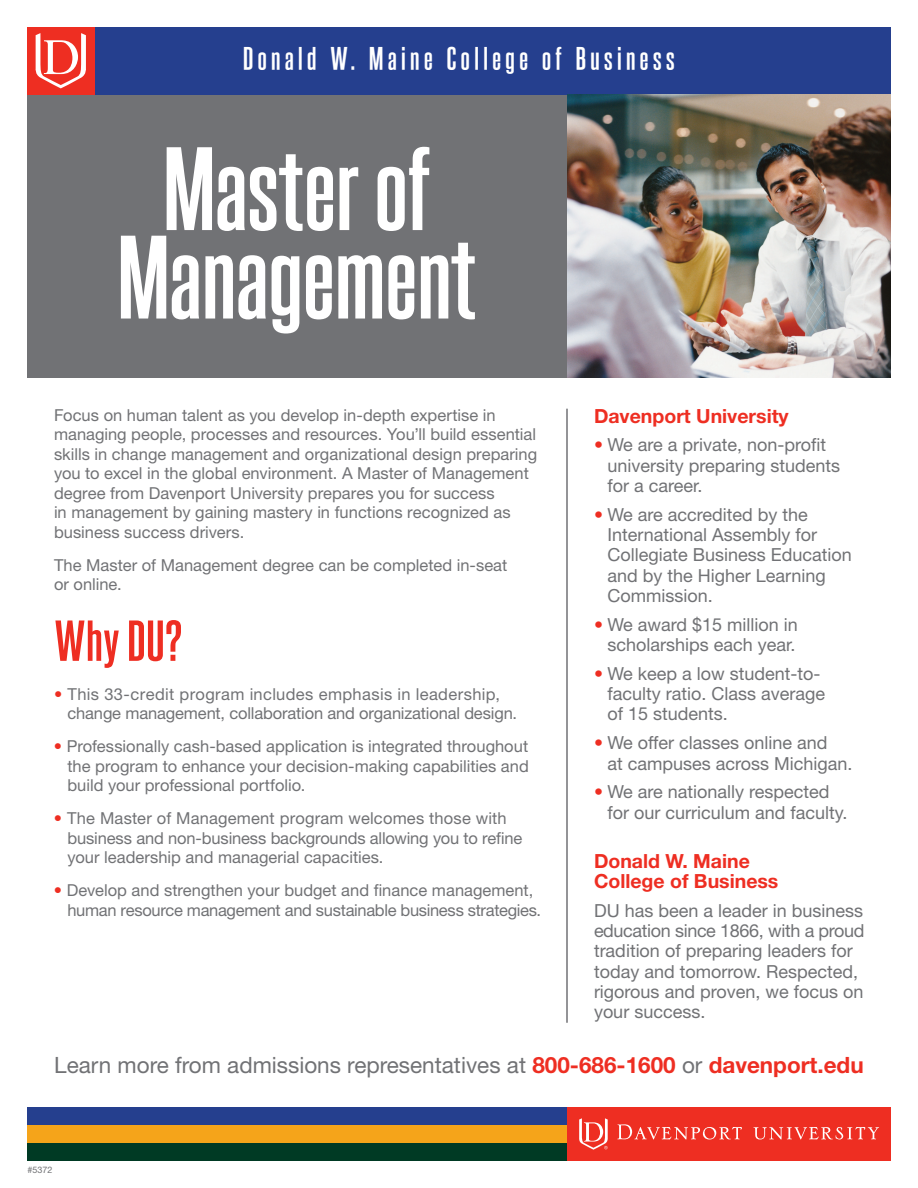
<style>
.page{position:relative;width:918px;height:1188px;background:#fff}
.page>*{position:absolute;margin:0;border:0;box-sizing:border-box;transform-origin:0 0}
.t1{font:700 117px/88.5px "Davenport Steelfish";letter-spacing:-.035em;color:#fff;text-align:center}
.t2{font:700 57px "Davenport Steelfish";color:#ee2e22}
.t3{font:700 32.25px "Davenport Steelfish";letter-spacing:.1em;color:#fff}
.t4{font:22.5px "Helvetica Neue LT Std";color:#717275}
.t5{font:700 19.5px/20.2px "Helvetica Neue LT Std";color:#ee2e22}
.t6{font:18px/20.2px "Helvetica Neue LT Std";color:#717275}
.t7{font:16.5px/19.5px "Helvetica Neue LT Std";color:#717275}
.t8{font:9px "Helvetica Neue LT Std";color:#717275}
.s1{color:#ee2e22}
.s2{font-weight:700;color:#ee2e22}
</style>
<div class="page">
<div style="left:27px;top:94px;width:540px;height:284px;background:#717275"></div>
<div style="left:27px;top:1107px;width:540px;height:18px;background:#253f8e"></div>
<div style="left:27px;top:1125px;width:540px;height:18px;background:#f5a41a"></div>
<div style="left:27px;top:1143px;width:540px;height:18px;background:#003a24"></div>
<div style="left:567px;top:1107px;width:324px;height:54px;background:#ee2e22"></div>
<svg style="left:617px;top:1124px;width:262px;height:16px"></svg>
<svg style="left:579px;top:1118px;width:29px;height:32px"></svg>
<div style="left:94px;top:27px;width:797px;height:67px;background:#253f8e"></div>
<div style="left:27px;top:27px;width:67px;height:67px;background:#ee2e22"></div>
<svg style="left:35px;top:33px;width:51px;height:55px"></svg>
<hr style="left:566px;top:409px;width:2px;height:614px;background:#717275">
<img style="left:567px;top:94px;width:324px;height:284px">
<h3 class="t3" style="left:242px;top:43px;width:435px">Donald W. Maine College of Business</h3>
<h1 class="t1" style="left:115px;top:157px;width:364px">Master of<br>Management</h1>
<p class="t7" style="left:54px;top:405px;width:485px">Focus on human talent as you develop in-depth expertise in managing people, processes and resources. You’ll build essential skills in change management and organizational design preparing you to excel in the global environment. A Master of Management degree from Davenport University prepares you for success<br>in management by gaining mastery in functions recognized as business success drivers.</p>
<p class="t7" style="left:54px;top:555px;width:455px">The Master of Management degree can be completed in-seat or online.</p>
<h2 class="t2" style="left:54px;top:614px;width:130px">Why DU?</h2>
<p class="t7" style="left:67px;top:684px;width:451px;text-indent:-13px"><span class="s1">•</span> This 33-credit program includes emphasis in leadership, change management, collaboration and organizational design.</p>
<p class="t7" style="left:67px;top:736px;width:463px;text-align:justify;text-indent:-13px"><span class="s1">•</span> Professionally cash-based application is integrated throughout the program to enhance your decision-making capabilities and build your professional portfolio.</p>
<p class="t7" style="left:67px;top:808px;width:456px;text-indent:-13px"><span class="s1">•</span> The Master of Management program welcomes those with business and non-business backgrounds allowing you to refine your leadership and managerial capacities.</p>
<p class="t7" style="left:67px;top:880px;width:475px;text-indent:-13px"><span class="s1">•</span> Develop and strengthen your budget and finance management, human resource management and sustainable business strategies.</p>
<p class="t5" style="left:594px;top:405px;width:196px">Davenport University</p>
<p class="t6" style="left:608px;top:435px;width:234px;text-indent:-14px"><span class="s1">•</span> We are a private, non-profit university preparing students for a career.</p>
<p class="t6" style="left:608px;top:504px;width:246px;text-indent:-14px"><span class="s1">•</span> We are accredited by the<br>International Assembly for<br>Collegiate Business Education and by the Higher Learning<br>Commission.</p>
<p class="t6" style="left:594px;top:614px;width:205px;text-align:right"><span class="s1">•</span> We award $15 million in scholarships each year.</p>
<p class="t6" style="left:608px;top:663px;width:219px;text-indent:-14px"><span class="s1">•</span> We keep a low student-to&shy;faculty ratio. Class average of 15 students.</p>
<p class="t6" style="left:608px;top:733px;width:247px;text-indent:-14px"><span class="s1">•</span> We offer classes online and<br>at campuses across Michigan.</p>
<p class="t6" style="left:608px;top:782px;width:242px;text-indent:-14px"><span class="s1">•</span> We are nationally respected for our curriculum and faculty.</p>
<p class="t5" style="left:594px;top:850px;width:186px">Donald W. Maine<br>College of Business</p>
<p class="t6" style="left:594px;top:900px;width:272px">DU has been a leader in business education since 1866, with a proud tradition of preparing leaders for today and tomorrow. Respected, rigorous and proven, we focus on your success.</p>
<h3 class="t4" style="left:54px;top:1052px;width:811px">Learn more from admissions representatives at <span class="s2">800-686-1600</span> or <span class="s2">davenport.edu</span></h3>
<p class="t8" style="left:28px;top:1165px;width:27px">#5372</p>
</div>
